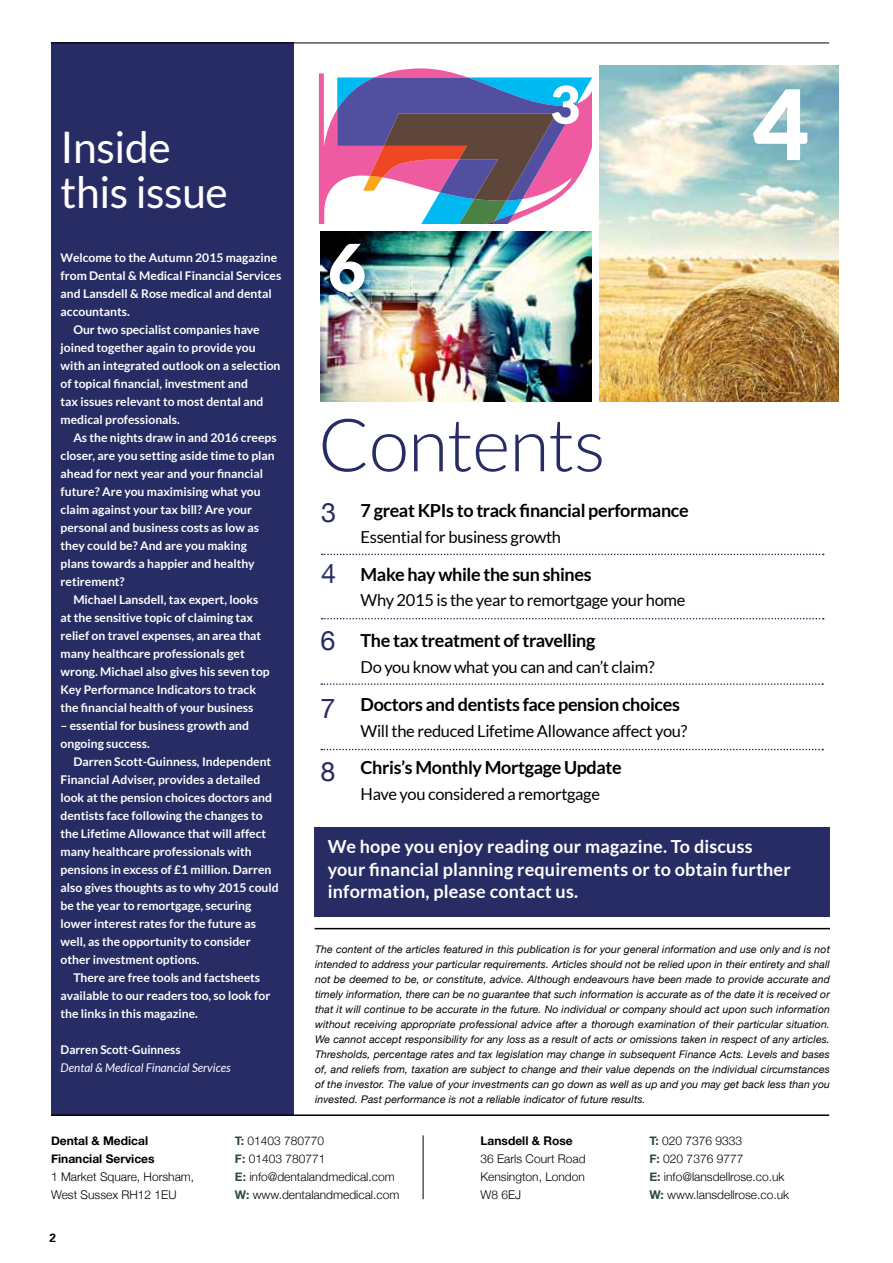
<style>
.page{position:relative;width:893px;height:1263px;background:#fff}
.page>*{position:absolute;margin:0;border:0;box-sizing:border-box;transform-origin:0 0}
.t1{font:900 97.2px "Lato";color:#fff}
.t2{font:300 73.5px "Lato";color:#272c65}
.t3{font:900 66.15px "Lato";color:#fff}
.t4{font:900 52.05px "Lato";color:#fff}
.t5{font:43.5px/45px "Lato";letter-spacing:-.01em;color:#fff}
.t6{font:27px "Helvetica Neue";color:#272c65}
.t7{font:700 18px "Lato";letter-spacing:-.02em;color:#000}
.t8{font:700 18px/22.5px "Lato";letter-spacing:.01em;color:#fff}
.t9{font:16.5px "Lato";letter-spacing:-.02em;color:#000}
.t10{font:700 12px/18px "Lato";color:#fff}
.t11{font:300 12px/18px "Helvetica Neue";color:#000}
.t12{font:700 12px/18px "Helvetica Neue";color:#000}
.t13{font:italic 12px "Lato";color:#fff}
.t14{font:700 12px "Univers";color:#000}
.t15{font:italic 10.5px/15px "Helvetica Neue";letter-spacing:.01em;color:#000;text-align:justify}
.s1{font-weight:700;color:#2d4b3d}
</style>
<div class="page">
<img style="left:320px;top:232px;width:271px;height:170px">
<div style="left:51px;top:43px;width:242px;height:1072px;background:#272c65"></div>
<div style="left:315px;top:827px;width:515px;height:89px;background:#272c65"></div>
<img style="left:599px;top:65px;width:240px;height:337px">
<hr style="left:51px;top:1114px;width:778px;height:2px;background:#000">
<hr style="left:315px;top:928px;width:515px;height:1px;background:#000">
<hr style="left:423px;top:1135px;width:1px;height:64px;background:#000">
<hr style="left:51px;top:43px;width:778px;height:1px;background:#000">
<svg style="left:319px;top:68px;width:272px;height:155px"></svg>
<svg style="left:322px;top:554px;width:502px;height:1px"></svg>
<svg style="left:322px;top:618px;width:502px;height:1px"></svg>
<svg style="left:321px;top:683px;width:502px;height:2px"></svg>
<svg style="left:321px;top:749px;width:502px;height:1px"></svg>
<h3 class="t5" style="left:61px;top:124px;width:169px">Inside this issue</h3>
<p class="t10" style="left:61px;top:248px;width:218px">Welcome to the Autumn 2015 magazine</p>
<p class="t10" style="left:61px;top:266px;width:222px">from Dental &amp; Medical Financial Services</p>
<p class="t10" style="left:61px;top:284px;width:213px">and Lansdell &amp; Rose medical and dental</p>
<p class="t10" style="left:61px;top:302px;width:71px">accountants.</p>
<p class="t10" style="left:73px;top:320px;width:188px">Our two specialist companies have</p>
<p class="t10" style="left:61px;top:338px;width:197px">joined together again to provide you</p>
<p class="t10" style="left:61px;top:356px;width:221px">with an integrated outlook on a selection</p>
<p class="t10" style="left:61px;top:374px;width:189px">of topical financial, investment and</p>
<p class="t10" style="left:61px;top:392px;width:204px">tax issues relevant to most dental and</p>
<p class="t10" style="left:61px;top:410px;width:121px">medical professionals.</p>
<p class="t10" style="left:73px;top:428px;width:205px">As the nights draw in and 2016 creeps</p>
<p class="t10" style="left:61px;top:446px;width:216px">closer, are you setting aside time to plan</p>
<p class="t10" style="left:61px;top:464px;width:204px">ahead for next year and your financial</p>
<p class="t10" style="left:61px;top:482px;width:202px">future? Are you maximising what you</p>
<p class="t10" style="left:61px;top:500px;width:193px">claim against your tax bill? Are your</p>
<p class="t10" style="left:61px;top:518px;width:200px">personal and business costs as low as</p>
<p class="t10" style="left:61px;top:536px;width:188px">they could be? And are you making</p>
<p class="t10" style="left:61px;top:554px;width:195px">plans towards a happier and healthy</p>
<p class="t10" style="left:61px;top:572px;width:66px">retirement?</p>
<p class="t10" style="left:73px;top:590px;width:187px">Michael Lansdell, tax expert, looks</p>
<p class="t10" style="left:61px;top:608px;width:194px">at the sensitive topic of claiming tax</p>
<p class="t10" style="left:61px;top:626px;width:202px">relief on travel expenses, an area that</p>
<p class="t10" style="left:61px;top:644px;width:186px">many healthcare professionals get</p>
<p class="t10" style="left:61px;top:662px;width:211px">wrong. Michael also gives his seven top</p>
<p class="t10" style="left:61px;top:680px;width:197px">Key Performance Indicators to track</p>
<p class="t10" style="left:61px;top:698px;width:194px">the financial health of your business</p>
<p class="t10" style="left:61px;top:716px;width:190px">– essential for business growth and ongoing success.</p>
<p class="t10" style="left:73px;top:752px;width:199px">Darren Scott-Guinness, Independent</p>
<p class="t10" style="left:61px;top:770px;width:201px">Financial Adviser, provides a detailed</p>
<p class="t10" style="left:61px;top:788px;width:213px">look at the pension choices doctors and</p>
<p class="t10" style="left:61px;top:806px;width:204px">dentists face following the changes to</p>
<p class="t10" style="left:61px;top:824px;width:207px">the Lifetime Allowance that will affect</p>
<p class="t10" style="left:61px;top:842px;width:193px">many healthcare professionals with</p>
<p class="t10" style="left:61px;top:860px;width:212px">pensions in excess of £1 million. Darren</p>
<p class="t10" style="left:61px;top:878px;width:220px">also gives thoughts as to why 2015 could</p>
<p class="t10" style="left:61px;top:896px;width:192px">be the year to remortgage, securing</p>
<p class="t10" style="left:61px;top:914px;width:197px">lower interest rates for the future as</p>
<p class="t10" style="left:61px;top:932px;width:192px">well, as the opportunity to consider</p>
<p class="t10" style="left:61px;top:950px;width:140px">other investment options.</p>
<p class="t10" style="left:73px;top:968px;width:188px">There are free tools and factsheets</p>
<p class="t10" style="left:61px;top:986px;width:211px">available to our readers too, so look for</p>
<p class="t10" style="left:61px;top:1004px;width:139px">the links in this magazine.</p>
<p class="t10" style="left:61px;top:1040px;width:121px">Darren Scott-Guinness</p>
<p class="t13" style="left:61px;top:1061px;width:172px">Dental &amp; Medical Financial Services</p>
<h3 class="t3" style="left:328px;top:229px;width:40px">6</h3>
<h3 class="t4" style="left:550px;top:74px;width:32px">3</h3>
<h1 class="t1" style="left:753px;top:68px;width:58px">4</h1>
<h2 class="t2" style="left:318px;top:405px;width:289px">Contents</h2>
<h3 class="t6" style="left:321px;top:493px;width:17px">3</h3>
<h3 class="t7" style="left:361px;top:500px;width:330px">7 great KPIs to track financial performance</h3>
<h3 class="t9" style="left:361px;top:528px;width:202px">Essential for business growth</h3>
<h3 class="t7" style="left:361px;top:564px;width:232px">Make hay while the sun shines</h3>
<h3 class="t9" style="left:361px;top:591px;width:326px">Why 2015 is the year to remortgage your home</h3>
<h3 class="t7" style="left:361px;top:630px;width:236px">The tax treatment of travelling</h3>
<h3 class="t9" style="left:361px;top:658px;width:295px">Do you know what you can and can’t claim?</h3>
<h3 class="t7" style="left:361px;top:694px;width:321px">Doctors and dentists face pension choices</h3>
<h3 class="t9" style="left:361px;top:721px;width:328px">Will the reduced Lifetime Allowance affect you?</h3>
<h3 class="t7" style="left:361px;top:757px;width:263px">Chris’s Monthly Mortgage Update</h3>
<h3 class="t9" style="left:361px;top:785px;width:241px">Have you considered a remortgage</h3>
<h3 class="t8" style="left:328px;top:835px;width:464px">We hope you enjoy reading our magazine. To discuss your financial planning requirements or to obtain further information, please contact us.</h3>
<h3 class="t6" style="left:321px;top:554px;width:17px">4</h3>
<h3 class="t6" style="left:320px;top:621px;width:17px">6</h3>
<h3 class="t6" style="left:320px;top:689px;width:17px">7</h3>
<h3 class="t6" style="left:320px;top:752px;width:17px">8</h3>
<p class="t15" style="left:315px;top:942px;width:516px">The content of the articles featured in this publication is for your general information and use only and is not intended to address your particular requirements. Articles should not be relied upon in their entirety and shall not be deemed to be, or constitute, advice. Although endeavours have been made to provide accurate and timely information, there can be no guarantee that such information is accurate as of the date it is received or that it will continue to be accurate in the future. No individual or company should act upon such information without receiving appropriate professional advice after a thorough examination of their particular situation.<br>We cannot accept responsibility for any loss as a result of acts or omissions taken in respect of any articles.<br>Thresholds, percentage rates and tax legislation may change in subsequent Finance Acts. Levels and bases of, and reliefs from, taxation are subject to change and their value depends on the individual circumstances of the investor. The value of your investments can go down as well as up and you may get back less than you invested. Past performance is not a reliable indicator of future results.</p>
<p class="t12" style="left:51px;top:1132px;width:105px">Dental &amp; Medical<br>Financial Services</p>
<p class="t11" style="left:51px;top:1167px;width:145px">1 Market Square, Horsham,<br>West Sussex RH12 1EU</p>
<p class="t14" style="left:50px;top:1230px;width:8px">2</p>
<p class="t11" style="left:235px;top:1131px;width:166px"><span class="s1">T:</span> 01403 780770<br><span class="s1">F:</span> 01403 780771<br><span class="s1">E:</span> info@dentalandmedical.com<br><span class="s1">W:</span> www.dentalandmedical.com</p>
<p class="t12" style="left:480px;top:1132px;width:94px">Lansdell &amp; Rose</p>
<p class="t11" style="left:480px;top:1149px;width:107px;text-align:justify">36 Earls Court Road Kensington, London W8 6EJ</p>
<p class="t11" style="left:649px;top:1131px;width:141px"><span class="s1">T:</span> 020 7376 9333<br><span class="s1">F:</span> 020 7376 9777<br><span class="s1">E:</span> info@lansdellrose.co.uk<br><span class="s1">W:</span> www.lansdellrose.co.uk</p>
</div>
